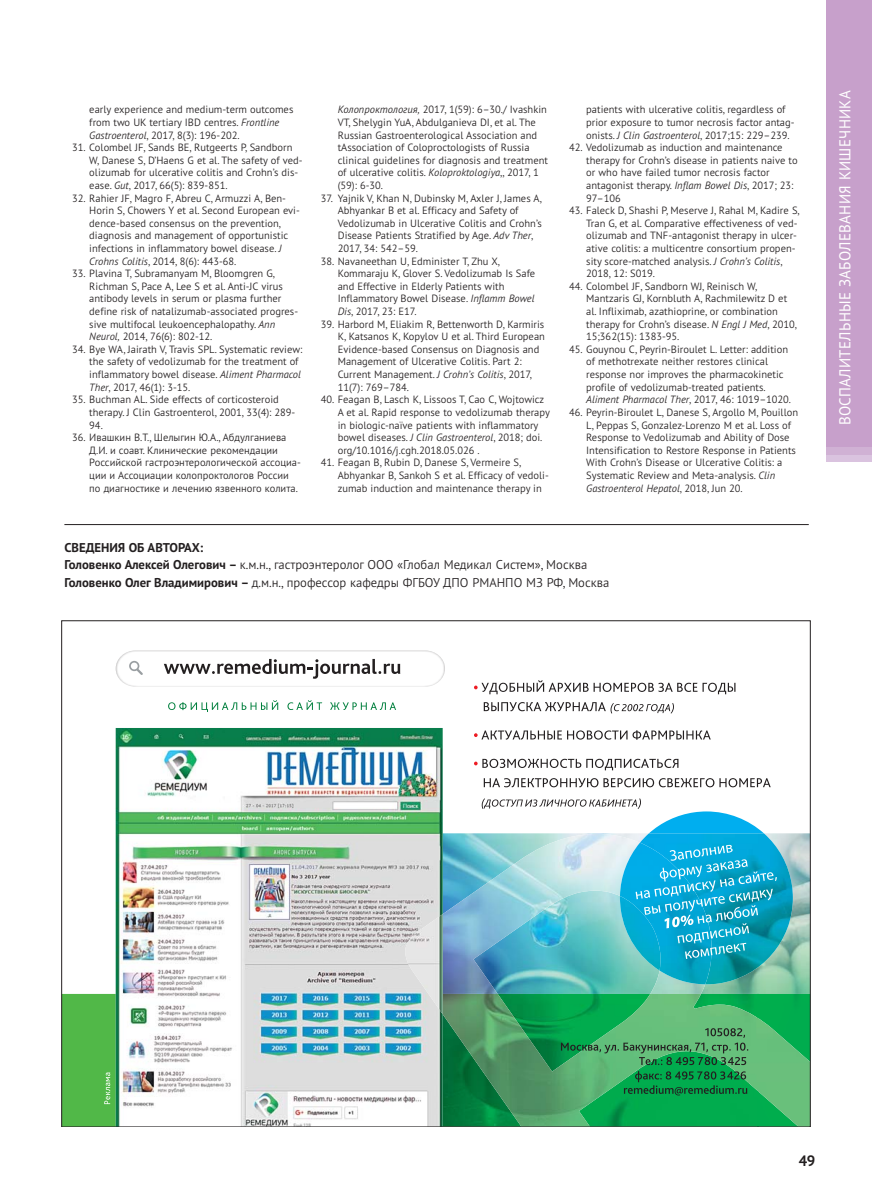
<style>
.page{position:relative;width:872px;height:1191px;background:#fff}
.page>*{position:absolute;margin:0;border:0;box-sizing:border-box;transform-origin:0 0}
.t1{font:15.75px "PT Sans Pro";letter-spacing:.02em;color:#fff;scale:.95 1}
.t2{font:700 15px "PT Sans Pro";color:#231f20}
.t3{font:300 12.75px/17.4px "PT Sans Pro";color:#231f20}
.t4{font:300 10.5px/12.6px "PT Sans Pro";color:#231f20}
.s1{font-style:italic}
.s2{font-weight:700}
</style>
<div class="page">
<div style="left:826px;top:0;width:46px;height:446px;background:#c7a0cb"></div>
<hr style="left:64px;top:524px;width:744px;height:1px;background:#231f20">
<img style="left:443px;top:833px;width:365px;height:292px">
<div style="left:64px;top:994px;width:52px;height:131px;background:#51b848"></div>
<svg style="left:104px;top:1072px;width:6px;height:32px"></svg>
<img style="left:116px;top:728px;width:327px;height:397px">
<img style="left:443px;top:834px;width:262px;height:160px">
<img style="left:443px;top:994px;width:210px;height:131px">
<img style="left:652px;top:994px;width:156px;height:88px">
<img style="left:746px;top:1082px;width:62px;height:43px">
<img style="left:405px;top:914px;width:38px;height:100px">
<svg style="left:561px;top:1028px;width:187px;height:37px;background:#47a666"></svg>
<svg style="left:624px;top:1071px;width:123px;height:24px;background:#0b8d45"></svg>
<svg style="left:168px;top:700px;width:110px;height:12px"></svg>
<svg style="left:287px;top:700px;width:35px;height:10px"></svg>
<svg style="left:330px;top:702px;width:66px;height:8px"></svg>
<svg style="left:474px;top:680px;width:261px;height:14px"></svg>
<svg style="left:484px;top:702px;width:190px;height:11px"></svg>
<svg style="left:474px;top:730px;width:236px;height:9px"></svg>
<svg style="left:474px;top:758px;width:204px;height:12px"></svg>
<svg style="left:484px;top:778px;width:286px;height:9px"></svg>
<svg style="left:482px;top:798px;width:159px;height:11px"></svg>
<svg style="left:116px;top:650px;width:329px;height:36px"></svg>
<svg style="left:649px;top:811px;width:115px;height:22px"></svg>
<img style="left:620px;top:833px;width:173px;height:151px">
<img style="left:620px;top:842px;width:91px;height:142px">
<svg style="left:635px;top:844px;width:142px;height:115px;background:#21aed3"></svg>
<p class="t4" style="left:89px;top:105px;width:206px">early experience and medium-term outcomes from two UK tertiary IBD centres. <span class="s1">Frontline<br>Gastroenterol</span>, 2017, 8(3): 196-202.</p>
<p class="t4" style="left:89px;top:142px;width:215px;text-indent:-17px">31. Colombel JF, Sands BE, Rutgeerts P, Sandborn W, Danese S, D’Haens G et al. The safety of ved&shy;olizumab for ulcerative colitis and Crohn’s dis&shy;ease. <span class="s1">Gut</span>, 2017, 66(5): 839-851.</p>
<p class="t4" style="left:89px;top:193px;width:212px;text-indent:-17px">32. Rahier JF, Magro F, Abreu C, Armuzzi A, Ben-Horin S, Chowers Y et al. Second European evi&shy;dence-based consensus on the prevention, diagnosis and management of opportunistic infections in inflammatory bowel disease. <span class="s1">J Crohns Colitis</span>, 2014, 8(6): 443-68.</p>
<p class="t4" style="left:89px;top:268px;width:210px;text-indent:-17px">33. Plavina T, Subramanyam M, Bloomgren G, Richman S, Pace A, Lee S et al. Anti-JC virus antibody levels in serum or plasma further define risk of natalizumab-associated progres&shy;sive multifocal leukoencephalopathy. <span class="s1">Ann Neurol,</span> 2014, 76(6): 802-12.</p>
<p class="t4" style="left:89px;top:344px;width:214px;text-indent:-17px">34. Bye WA, Jairath V, Travis SPL. Systematic review: the safety of vedolizumab for the treatment of inflammatory bowel disease. <span class="s1">Aliment Pharmacol Ther</span>, 2017, 46(1): 3-15.</p>
<p class="t4" style="left:89px;top:394px;width:207px;text-indent:-17px">35. Buchman AL. Side effects of corticosteroid therapy. J Clin Gastroenterol, 2001, 33(4): 289-<br>94.</p>
<p class="t4" style="left:89px;top:432px;width:213px;text-indent:-17px">36. Ивашкин В.Т., Шелыгин Ю.А., Абдулганиева Д.И. и соавт. Клинические рекомендации Российской гастроэнтерологической ассоциа&shy;ции и Ассоциации колопроктологов России по диагностике и лечению язвенного колита.</p>
<p class="t4" style="left:338px;top:105px;width:212px"><span class="s1">Колопроктология,</span> 2017, 1(59): 6–30./ Ivashkin VT, Shelygin YuA, Abdulganieva DI, et al. The Russian Gastroenterological Association and tAssociation of Coloproctologists of Russia clinical guidelines for diagnosis and treatment of ulcerative colitis. <span class="s1">Koloproktologiya</span>,, 2017, 1 (59): 6-30.</p>
<p class="t4" style="left:338px;top:193px;width:206px;text-indent:-17px">37. Yajnik V, Khan N, Dubinsky M, Axler J, James A, Abhyankar B et al. Efficacy and Safety of Vedolizumab in Ulcerative Colitis and Crohn’s Disease Patients Stratified by Age. <span class="s1">Adv Ther</span>, 2017, 34: 542–59.</p>
<p class="t4" style="left:338px;top:256px;width:199px;text-indent:-17px">38. Navaneethan U, Edminister T, Zhu X, Kommaraju K, Glover S. Vedolizumab Is Safe and Effective in Elderly Patients with Inflammatory Bowel Disease. <span class="s1">Inflamm Bowel Dis</span>, 2017, 23: E17.</p>
<p class="t4" style="left:338px;top:319px;width:209px;text-indent:-17px">39. Harbord M, Eliakim R, Bettenworth D, Karmiris K, Katsanos K, Kopylov U et al. Third European Evidence-based Consensus on Diagnosis and Management of Ulcerative Colitis. Part 2:<br>Current Management. <span class="s1">J Crohn’s Colitis</span>, 2017, 11(7): 769–784.</p>
<p class="t4" style="left:338px;top:394px;width:214px;text-indent:-17px">40. Feagan B, Lasch K, Lissoos T, Cao C, Wojtowicz A et al. Rapid response to vedolizumab therapy in biologic-naïve patients with inflammatory bowel diseases. <span class="s1">J Clin Gastroenterol</span>, 2018; doi. org/10.1016/j.cgh.2018.05.026 .</p>
<p class="t4" style="left:338px;top:457px;width:213px;text-indent:-17px">41. Feagan B, Rubin D, Danese S, Vermeire S,<br>Abhyankar B, Sankoh S et al. Efficacy of vedoli&shy;zumab induction and maintenance therapy in</p>
<p class="t4" style="left:586px;top:105px;width:210px">patients with ulcerative colitis, regardless of prior exposure to tumor necrosis factor antag&shy;onists. <span class="s1">J Clin Gastroenterol</span>, 2017;15: 229–239.</p>
<p class="t4" style="left:586px;top:142px;width:213px;text-indent:-17px">42. Vedolizumab as induction and maintenance therapy for Crohn’s disease in patients naive to or who have failed tumor necrosis factor antagonist therapy. <span class="s1">Inflam Bowel Dis</span>, 2017; 23:<br>97–106</p>
<p class="t4" style="left:586px;top:205px;width:215px;text-indent:-17px">43. Faleck D, Shashi P, Meserve J, Rahal M, Kadire S, Tran G, et al. Comparative effectiveness of ved&shy;olizumab and TNF-antagonist therapy in ulcer&shy;ative colitis: a multicentre consortium propen&shy;sity score-matched analysis. <span class="s1">J Crohn’s Colitis</span>, 2018, 12: S019.</p>
<p class="t4" style="left:586px;top:281px;width:212px;text-indent:-17px">44. Colombel JF, Sandborn WJ, Reinisch W, Mantzaris GJ, Kornbluth A, Rachmilewitz D et al. Infliximab, azathioprine, or combination therapy for Crohn’s disease. <span class="s1">N Engl J Med</span>, 2010, 15;362(15): 1383-95.</p>
<p class="t4" style="left:586px;top:344px;width:206px;text-indent:-17px">45. Gouynou C, Peyrin-Biroulet L. Letter: addition of methotrexate neither restores clinical response nor improves the pharmacokinetic profile of vedolizumab-treated patients.<br><span class="s1">Aliment Pharmacol Ther</span>, 2017, 46: 1019–1020.</p>
<p class="t4" style="left:586px;top:407px;width:213px;text-indent:-17px">46. Peyrin-Biroulet L, Danese S, Argollo M, Pouillon L, Peppas S, Gonzalez-Lorenzo M et al. Loss of Response to Vedolizumab and Ability of Dose Intensification to Restore Response in Patients With Crohn’s Disease or Ulcerative Colitis: a Systematic Review and Meta-analysis. <span class="s1">Clin Gastroenterol Hepatol</span>, 2018, Jun 20.</p>
<p class="t3" style="left:64px;top:540px;width:546px"><span class="s2">СВЕДЕНИЯ ОБ АВТОРАХ:<br>Головенко Алексей Олегович –</span> к.м.н., гастроэнтеролог ООО «Глобал Медикал Систем», Москва<br><span class="s2">Головенко Олег Владимирович –</span> д.м.н., профессор кафедры ФГБОУ ДПО РМАНПО МЗ РФ, Москва</p>
<h1 class="t1" style="left:839px;top:425px;width:354px;rotate:-90deg">ВОСПАЛИТЕЛЬНЫЕ ЗАБОЛЕВАНИЯ КИШЕЧНИКА</h1>
<h2 class="t2" style="left:799px;top:1155px;width:18px">49</h2>
</div>
